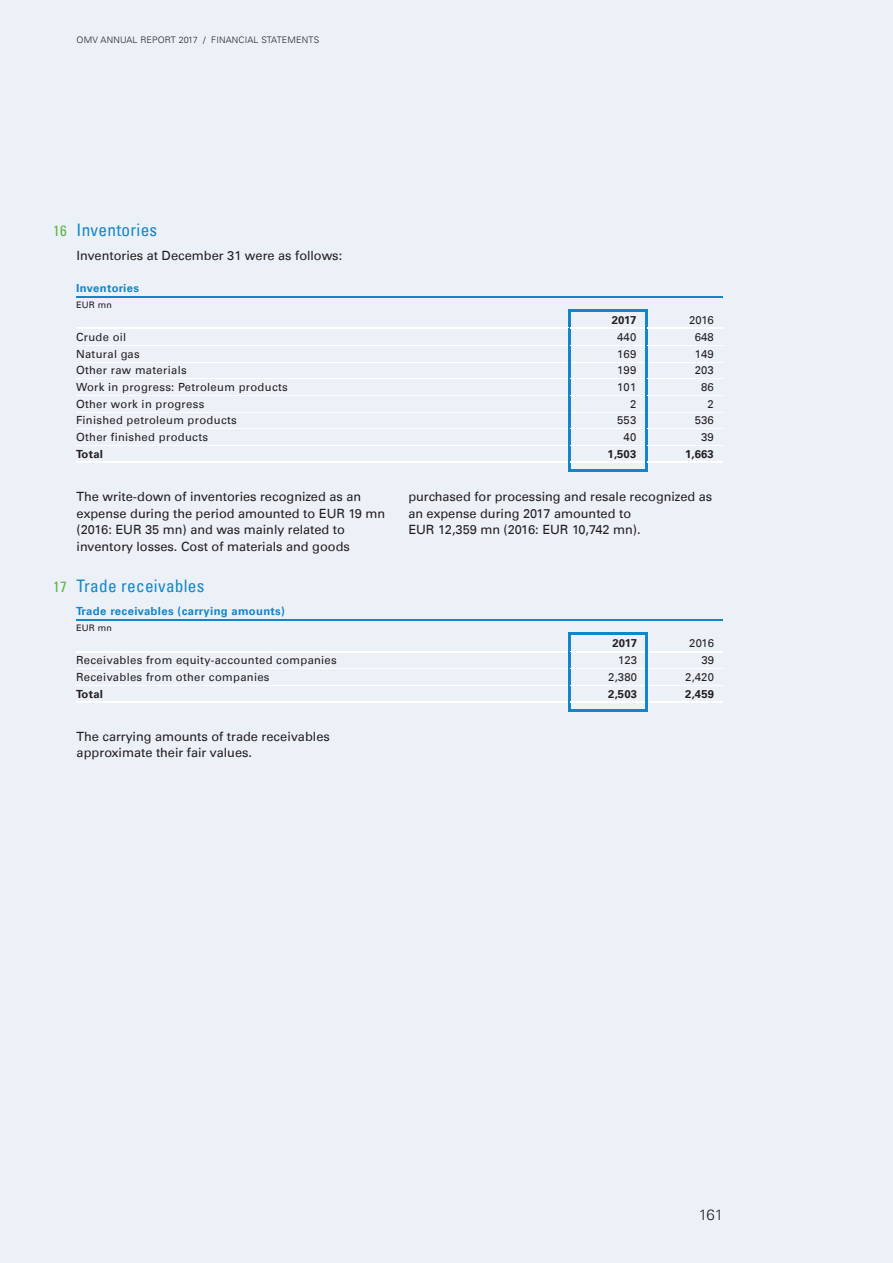
<style>
.page{position:relative;width:893px;height:1263px;background:#fff}
.page>*{position:absolute;margin:0;border:0;box-sizing:border-box;transform-origin:0 0}
.t1{font:condensed 17.25px "Univers LT";letter-spacing:.015em;color:#1286c8}
.t2{font:300 15px "Univers Com 45";color:#231f20}
.t3{font:12.75px/16.5px "Univers LTOMV55 Roman";color:#231f20}
.t4{font:11.25px "Univers LTOMV55 Roman";letter-spacing:.025em;color:#231f20}
.t5{font:700 11.25px "Univers LTOMV55 Roman";letter-spacing:.035em;color:#1286c8}
.t6{font:700 11.25px "Univers LTOMV55 Roman";letter-spacing:.01em;color:#231f20}
.t7{font:300 9px "Univers Com 45";letter-spacing:.01em;color:#231f20}
.t8{font:9px "Univers LTOMV55 Roman";letter-spacing:.02em;color:#231f20}
.s1{font-size:15px;color:#63b346}
</style>
<div class="page">
<div style="left:0;top:0;width:892px;height:1262px;background:#ecf1f8"></div>
<hr style="left:76px;top:296px;width:646px;height:1px;background:#1286c8">
<hr style="left:568px;top:310px;width:79px;height:2px;background:#1286c8">
<hr style="left:76px;top:328px;width:492px;height:1px;background:#fff">
<hr style="left:570px;top:328px;width:75px;height:1px;background:#fff">
<hr style="left:647px;top:328px;width:75px;height:1px;background:#fff">
<hr style="left:76px;top:345px;width:492px;height:1px;background:#fff">
<hr style="left:570px;top:345px;width:75px;height:1px;background:#fff">
<hr style="left:647px;top:345px;width:75px;height:1px;background:#fff">
<hr style="left:76px;top:362px;width:492px;height:1px;background:#fff">
<hr style="left:570px;top:362px;width:75px;height:1px;background:#fff">
<hr style="left:647px;top:362px;width:75px;height:1px;background:#fff">
<hr style="left:76px;top:378px;width:492px;height:1px;background:#fff">
<hr style="left:570px;top:378px;width:75px;height:1px;background:#fff">
<hr style="left:647px;top:378px;width:75px;height:1px;background:#fff">
<hr style="left:76px;top:395px;width:492px;height:1px;background:#fff">
<hr style="left:570px;top:395px;width:75px;height:1px;background:#fff">
<hr style="left:647px;top:395px;width:75px;height:1px;background:#fff">
<hr style="left:76px;top:412px;width:492px;height:1px;background:#fff">
<hr style="left:570px;top:412px;width:75px;height:1px;background:#fff">
<hr style="left:647px;top:412px;width:75px;height:1px;background:#fff">
<hr style="left:76px;top:428px;width:492px;height:1px;background:#fff">
<hr style="left:570px;top:428px;width:75px;height:1px;background:#fff">
<hr style="left:647px;top:428px;width:75px;height:1px;background:#fff">
<hr style="left:76px;top:445px;width:492px;height:1px;background:#fff">
<hr style="left:570px;top:445px;width:75px;height:1px;background:#fff">
<hr style="left:647px;top:445px;width:75px;height:1px;background:#fff">
<hr style="left:76px;top:462px;width:492px;height:1px;background:#fff">
<hr style="left:570px;top:462px;width:75px;height:1px;background:#fff">
<hr style="left:647px;top:462px;width:75px;height:1px;background:#fff">
<svg style="left:568px;top:312px;width:2px;height:157px"></svg>
<hr style="left:568px;top:469px;width:77px;height:2px;background:#1286c8">
<svg style="left:645px;top:312px;width:2px;height:159px"></svg>
<hr style="left:76px;top:619px;width:646px;height:1px;background:#1286c8">
<hr style="left:568px;top:633px;width:80px;height:2px;background:#1286c8">
<hr style="left:645px;top:635px;width:3px;height:16px;background:#1286c8">
<hr style="left:76px;top:651px;width:492px;height:1px;background:#fff">
<hr style="left:570px;top:651px;width:75px;height:1px;background:#fff">
<hr style="left:648px;top:651px;width:74px;height:1px;background:#fff">
<hr style="left:645px;top:652px;width:3px;height:16px;background:#1286c8">
<hr style="left:76px;top:668px;width:492px;height:1px;background:#fff">
<hr style="left:570px;top:668px;width:75px;height:1px;background:#fff">
<hr style="left:648px;top:668px;width:74px;height:1px;background:#fff">
<hr style="left:645px;top:669px;width:3px;height:16px;background:#1286c8">
<hr style="left:76px;top:685px;width:492px;height:1px;background:#fff">
<hr style="left:570px;top:685px;width:75px;height:1px;background:#fff">
<hr style="left:648px;top:685px;width:74px;height:1px;background:#fff">
<hr style="left:645px;top:686px;width:3px;height:16px;background:#1286c8">
<hr style="left:76px;top:702px;width:492px;height:1px;background:#fff">
<hr style="left:570px;top:702px;width:75px;height:1px;background:#fff">
<hr style="left:648px;top:702px;width:74px;height:1px;background:#fff">
<svg style="left:568px;top:635px;width:2px;height:74px"></svg>
<hr style="left:568px;top:709px;width:77px;height:2px;background:#1286c8">
<svg style="left:645px;top:702px;width:3px;height:9px"></svg>
<p class="t7" style="left:77px;top:36px;width:244px">OMV ANNUAL REPORT 2017 / FINANCIAL STATEMENTS</p>
<h1 class="t1" style="left:53px;top:219px;width:106px"><span class="s1">16</span> Inventories</h1>
<p class="t3" style="left:77px;top:248px;width:267px">Inventories at December 31 were as follows:</p>
<p class="t5" style="left:76px;top:282px;width:64px">Inventories</p>
<p class="t8" style="left:76px;top:299px;width:37px">EUR mn</p>
<p class="t6" style="left:611px;top:313px;width:26px">2017</p>
<p class="t4" style="left:689px;top:313px;width:26px">2016</p>
<p class="t4" style="left:76px;top:331px;width:52px">Crude oil</p>
<p class="t4" style="left:617px;top:331px;width:21px">440</p>
<p class="t4" style="left:694px;top:331px;width:21px">648</p>
<p class="t4" style="left:76px;top:347px;width:65px">Natural gas</p>
<p class="t4" style="left:617px;top:347px;width:21px">169</p>
<p class="t4" style="left:694px;top:347px;width:21px">149</p>
<p class="t4" style="left:76px;top:364px;width:112px">Other raw materials</p>
<p class="t4" style="left:617px;top:364px;width:21px">199</p>
<p class="t4" style="left:694px;top:364px;width:21px">203</p>
<p class="t4" style="left:76px;top:380px;width:213px">Work in progress: Petroleum products</p>
<p class="t4" style="left:617px;top:380px;width:21px">101</p>
<p class="t4" style="left:701px;top:380px;width:14px">86</p>
<p class="t4" style="left:76px;top:397px;width:130px">Other work in progress</p>
<p class="t4" style="left:630px;top:397px;width:8px">2</p>
<p class="t4" style="left:707px;top:397px;width:8px">2</p>
<p class="t4" style="left:76px;top:414px;width:162px">Finished petroleum products</p>
<p class="t4" style="left:617px;top:414px;width:21px">553</p>
<p class="t4" style="left:694px;top:414px;width:21px">536</p>
<p class="t4" style="left:76px;top:430px;width:133px">Other finished products</p>
<p class="t4" style="left:623px;top:430px;width:14px">40</p>
<p class="t4" style="left:701px;top:430px;width:14px">39</p>
<p class="t6" style="left:76px;top:447px;width:28px">Total</p>
<p class="t6" style="left:607px;top:447px;width:30px">1,503</p>
<p class="t6" style="left:685px;top:447px;width:30px">1,663</p>
<p class="t3" style="left:77px;top:488px;width:310px">The write-down of inventories recognized as an expense during the period amounted to EUR 19 mn (2016: EUR 35 mn) and was mainly related to inventory losses. Cost of materials and goods</p>
<p class="t3" style="left:408px;top:488px;width:305px">purchased for processing and resale recognized as an expense during 2017 amounted to<br>EUR 12,359 mn (2016: EUR 10,742 mn).</p>
<h1 class="t1" style="left:53px;top:575px;width:153px"><span class="s1">17</span> Trade receivables</h1>
<p class="t5" style="left:76px;top:605px;width:210px">Trade receivables (carrying amounts)</p>
<p class="t8" style="left:76px;top:622px;width:37px">EUR mn</p>
<p class="t6" style="left:612px;top:636px;width:26px">2017</p>
<p class="t4" style="left:689px;top:636px;width:26px">2016</p>
<p class="t4" style="left:76px;top:654px;width:262px">Receivables from equity-accounted companies</p>
<p class="t4" style="left:618px;top:654px;width:21px">123</p>
<p class="t4" style="left:701px;top:654px;width:14px">39</p>
<p class="t4" style="left:76px;top:670px;width:195px">Receivables from other companies</p>
<p class="t4" style="left:608px;top:670px;width:30px">2,380</p>
<p class="t4" style="left:685px;top:670px;width:30px">2,420</p>
<p class="t6" style="left:76px;top:687px;width:28px">Total</p>
<p class="t6" style="left:608px;top:687px;width:30px">2,503</p>
<p class="t6" style="left:685px;top:687px;width:30px">2,459</p>
<p class="t3" style="left:77px;top:728px;width:255px">The carrying amounts of trade receivables approximate their fair values.</p>
<p class="t2" style="left:698px;top:1209px;width:26px">161</p>
</div>
